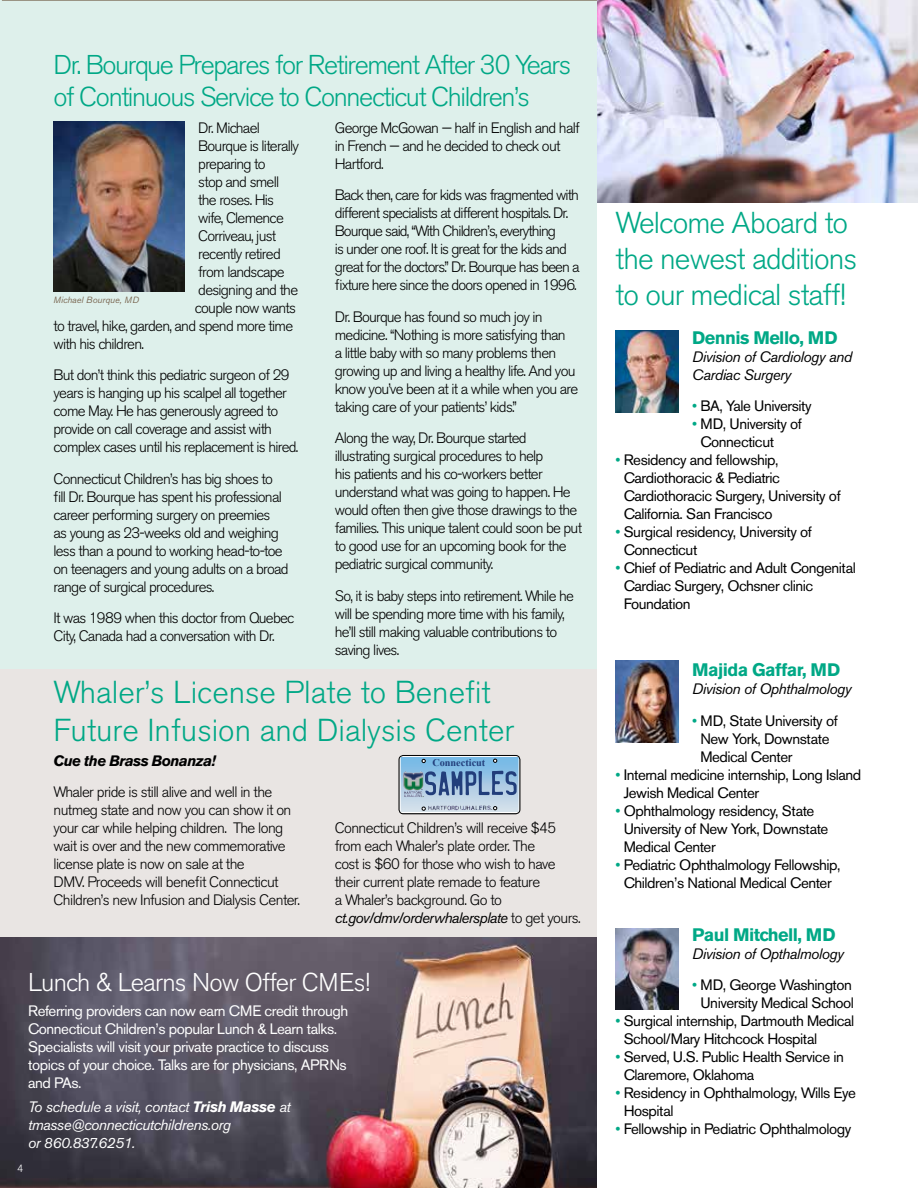
<style>
.page{position:relative;width:918px;height:1188px;background:#fff}
.page>*{position:absolute;margin:0;border:0;box-sizing:border-box;transform-origin:0 0}
.t1{font:300 31.5px/37.8px "Akzidenz Grotesk BE";color:#00a886}
.t2{font:300 30px/36px "Akzidenz Grotesk BE";letter-spacing:-.03em;color:#00a886}
.t3{font:300 27px/32.4px "Akzidenz Grotesk BE";letter-spacing:-.05em;color:#00a886}
.t4{font:300 25.5px "Akzidenz Grotesk BE";letter-spacing:-.03em;color:#fff}
.t5{font:700 18px "Akzidenz Grotesk BE";letter-spacing:-.03em;color:#00a886}
.t6{font:300 15px/18px "Akzidenz Grotesk BE";letter-spacing:-.05em;color:#000}
.t7{font:15px/18px "Akzidenz Grotesk BE";letter-spacing:-.03em;color:#000}
.t8{font:15px/18px "Akzidenz Grotesk BE";letter-spacing:-.03em;color:#fff}
.t9{font:italic 15px/18px "Akzidenz Grotesk BE";letter-spacing:-.03em;color:#fff}
.t10{font:italic 15px/18px "Akzidenz Grotesk BE";letter-spacing:-.03em;color:#000}
.t11{font:italic 700 15px "Akzidenz Grotesk BE";letter-spacing:-.04em;color:#000}
.t12{font:300 10.5px "Akzidenz Grotesk BE";color:#fff}
.t13{font:700 10.2px "Times New Roman";color:#223e7b}
.t14{font:italic 9px "Akzidenz Grotesk BE";color:#7c6a55}
.s1{font-weight:400;font-style:italic}
.s2{font-weight:700}
.s3{color:#00a886}
</style>
<div class="page">
<img style="left:597px;top:0;width:321px;height:202px">
<div style="left:0;top:669px;width:597px;height:386px;background:#e9e5e3"></div>
<div style="left:0;top:0;width:597px;height:669px;background:#def0eb"></div>
<img style="left:0;top:937px;width:597px;height:251px">
<hr style="left:2px;top:0;width:595px;height:1px;background:#7c6a55">
<svg style="left:399px;top:755px;width:121px;height:59px;background:#8eb0d1"></svg>
<img style="left:403px;top:771px;width:20px;height:20px">
<div style="left:399px;top:755px;width:121px;height:59px;border:1px solid #000;border-radius:4px"></div>
<img style="left:616px;top:330px;width:63px;height:82px">
<img style="left:616px;top:661px;width:63px;height:82px">
<img style="left:616px;top:928px;width:63px;height:82px">
<img style="left:54px;top:121px;width:131px;height:170px">
<h3 class="t3" style="left:54px;top:49px;width:519px">Dr. Bourque Prepares for Retirement After 30 Years of Continuous Service to Connecticut Children’s</h3>
<p class="t6" style="left:198px;top:119px;width:63px">Dr. Michael</p>
<p class="t6" style="left:198px;top:137px;width:102px">Bourque is literally</p>
<p class="t6" style="left:198px;top:155px;width:69px">preparing to</p>
<p class="t6" style="left:198px;top:173px;width:82px">stop and smell</p>
<p class="t6" style="left:198px;top:191px;width:77px">the roses. His</p>
<p class="t6" style="left:198px;top:209px;width:87px">wife, Clemence</p>
<p class="t6" style="left:198px;top:227px;width:79px">Corriveau, just</p>
<p class="t6" style="left:198px;top:245px;width:84px">recently retired</p>
<p class="t6" style="left:198px;top:263px;width:88px">from landscape</p>
<p class="t6" style="left:198px;top:281px;width:101px">designing and the</p>
<p class="t6" style="left:195px;top:299px;width:103px">couple now wants</p>
<p class="t6" style="left:54px;top:317px;width:241px">to travel, hike, garden, and spend more time</p>
<p class="t6" style="left:54px;top:335px;width:92px">with his children.</p>
<p class="t6" style="left:54px;top:366px;width:246px">But don’t think this pediatric surgeon of 29 years is hanging up his scalpel all together come May. He has generously agreed to provide on call coverage and assist with complex cases until his replacement is hired.</p>
<p class="t6" style="left:54px;top:470px;width:237px">Connecticut Children’s has big shoes to fill Dr. Bourque has spent his professional career performing surgery on preemies<br>as young as 23-weeks old and weighing less than a pound to working head-to-toe on teenagers and young adults on a broad range of surgical procedures.</p>
<p class="t6" style="left:54px;top:609px;width:242px">It was 1989 when this doctor from Quebec<br>City, Canada had a conversation with Dr.</p>
<p class="t6" style="left:335px;top:119px;width:247px">George McGowan — half in English and half in French — and he decided to check out<br>Hartford.</p>
<p class="t6" style="left:335px;top:186px;width:246px">Back then, care for kids was fragmented with different specialists at different hospitals. Dr.<br>Bourque said, “With Children’s, everything<br>is under one roof. It is great for the kids and great for the doctors.” Dr. Bourque has been a fixture here since the doors opened in 1996.</p>
<p class="t6" style="left:335px;top:308px;width:245px">Dr. Bourque has found so much joy in medicine. “Nothing is more satisfying than<br>a little baby with so many problems then growing up and living a healthy life. And you know you’ve been at it a while when you are taking care of your patients’ kids.”</p>
<p class="t6" style="left:335px;top:429px;width:249px">Along the way, Dr. Bourque started illustrating surgical procedures to help<br>his patients and his co-workers better understand what was going to happen. He would often then give those drawings to the families. This unique talent could soon be put to good use for an upcoming book for the pediatric surgical community.</p>
<p class="t6" style="left:335px;top:587px;width:241px">So, it is baby steps into retirement. While he will be spending more time with his family, he’ll still making valuable contributions to saving lives.</p>
<p class="t14" style="left:54px;top:294px;width:87px">Michael Bourque, MD</p>
<h1 class="t1" style="left:54px;top:674px;width:462px">Whaler’s License Plate to Benefit<br>Future Infusion and Dialysis Center</h1>
<p class="t11" style="left:54px;top:752px;width:164px">Cue the Brass Bonanza!</p>
<p class="t6" style="left:54px;top:783px;width:248px">Whaler pride is still alive and well in the nutmeg state and now you can show it on your car while helping children. The long wait is over and the new commemorative license plate is now on sale at the<br>DMV. Proceeds will benefit Connecticut Children’s new Infusion and Dialysis Center.</p>
<p class="t13" style="left:432px;top:756px;width:55px">Connecticut</p>
<p class="t6" style="left:335px;top:819px;width:247px">Connecticut Children’s will receive $45 from each Whaler’s plate order. The<br>cost is $60 for those who wish to have their current plate remade to feature<br>a Whaler’s background. Go to <span class="s1">ct.gov/dmv/orderwhalersplate</span> to get yours.</p>
<h3 class="t4" style="left:28px;top:968px;width:343px">Lunch &amp; Learns Now Offer CMEs!</h3>
<p class="t8" style="left:28px;top:1001px;width:322px">Referring providers can now earn CME credit through Connecticut Children’s popular Lunch &amp; Learn talks.<br>Specialists will visit your private practice to discuss topics of your choice. Talks are for physicians, APRNs and PAs.</p>
<p class="t9" style="left:28px;top:1098px;width:264px">To schedule a visit, contact <span class="s2">Trish Masse</span> at tmasse@connecticutchildrens.org<br>or 860.837.6251.</p>
<p class="t12" style="left:17px;top:1163px;width:8px">4</p>
<h2 class="t2" style="left:616px;top:206px;width:243px">Welcome Aboard to the newest additions to our medical staff!</h2>
<p class="t5" style="left:692px;top:327px;width:147px">Dennis Mello, MD</p>
<p class="t10" style="left:692px;top:348px;width:162px">Division of Cardiology and<br>Cardiac Surgery</p>
<p class="t7" style="left:692px;top:397px;width:121px"><span class="s3">•</span> BA, Yale University</p>
<p class="t7" style="left:700px;top:415px;width:103px;text-indent:-8px"><span class="s3">•</span> MD, University of<br>Connecticut</p>
<p class="t7" style="left:624px;top:451px;width:218px;text-indent:-8px"><span class="s3">•</span> Residency and fellowship,<br>Cardiothoracic &amp; Pediatric<br>Cardiothoracic Surgery, University of<br>California. San Francisco</p>
<p class="t7" style="left:624px;top:523px;width:190px;text-indent:-8px"><span class="s3">•</span> Surgical residency, University of<br>Connecticut</p>
<p class="t7" style="left:624px;top:559px;width:234px;text-indent:-8px"><span class="s3">•</span> Chief of Pediatric and Adult Congenital<br>Cardiac Surgery, Ochsner clinic<br>Foundation</p>
<p class="t5" style="left:692px;top:659px;width:150px">Majida Gaffar, MD</p>
<p class="t10" style="left:692px;top:680px;width:161px">Division of Ophthalmology</p>
<p class="t7" style="left:700px;top:711px;width:139px;text-indent:-8px"><span class="s3">•</span> MD, State University of<br>New York, Downstate<br>Medical Center</p>
<p class="t7" style="left:624px;top:765px;width:239px;text-indent:-8px"><span class="s3">•</span> Internal medicine internship, Long Island<br>Jewish Medical Center</p>
<p class="t7" style="left:624px;top:801px;width:206px;text-indent:-8px"><span class="s3">•</span> Ophthalmology residency, State<br>University of New York, Downstate<br>Medical Center</p>
<p class="t7" style="left:616px;top:855px;width:227px;text-align:center"><span class="s3">•</span> Pediatric Ophthalmology Fellowship,<br>Children’s National Medical Center</p>
<p class="t5" style="left:692px;top:924px;width:145px">Paul Mitchell, MD</p>
<p class="t10" style="left:692px;top:944px;width:153px">Division of Opthalmology</p>
<p class="t7" style="left:692px;top:976px;width:163px;text-align:center"><span class="s3">•</span> MD, George Washington<br>University Medical School</p>
<p class="t7" style="left:624px;top:1012px;width:232px;text-indent:-8px"><span class="s3">•</span> Surgical internship, Dartmouth Medical<br>School/Mary Hitchcock Hospital</p>
<p class="t7" style="left:624px;top:1048px;width:222px;text-indent:-8px"><span class="s3">•</span> Served, U.S. Public Health Service in<br>Claremore, Oklahoma</p>
<p class="t7" style="left:624px;top:1084px;width:234px;text-indent:-8px"><span class="s3">•</span> Residency in Ophthalmology, Wills Eye<br>Hospital</p>
<p class="t7" style="left:616px;top:1120px;width:237px"><span class="s3">•</span> Fellowship in Pediatric Ophthalmology</p>
</div>
